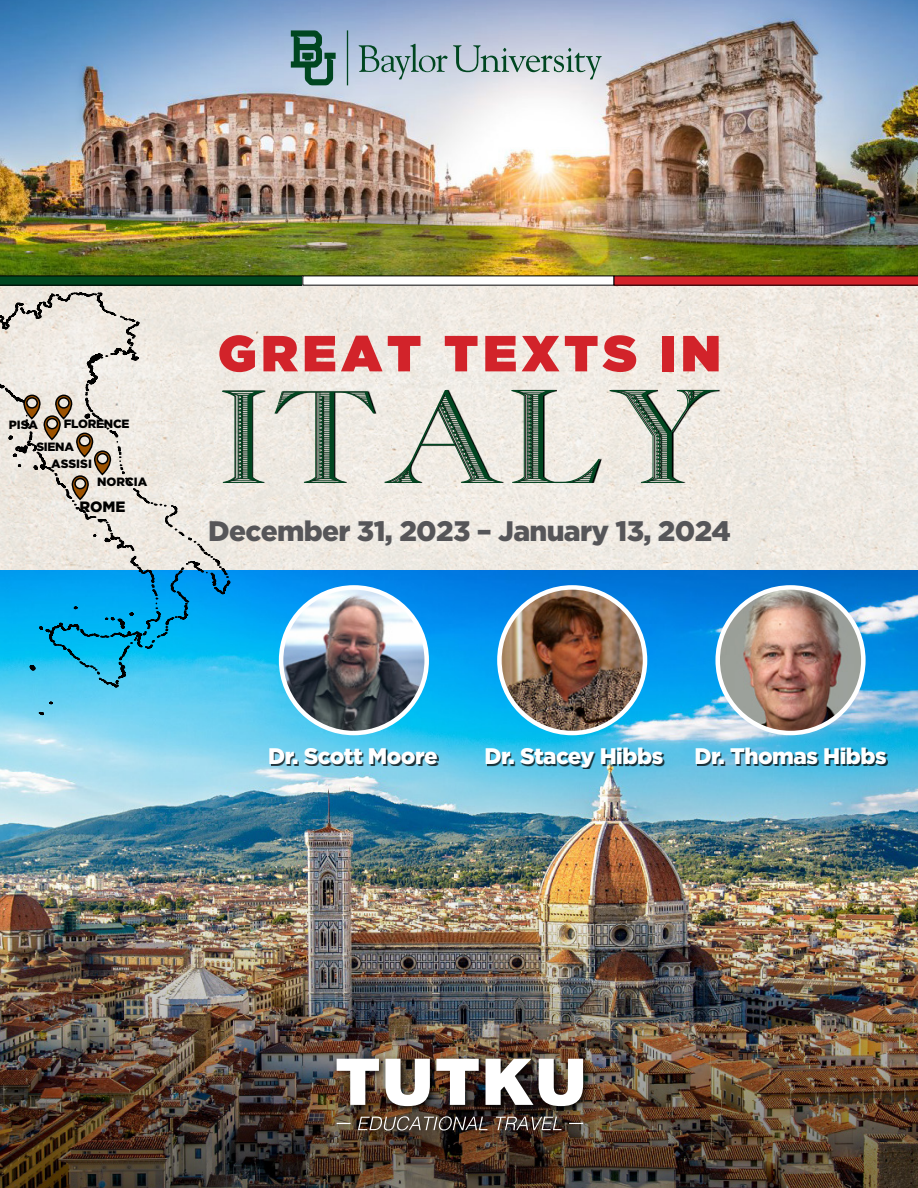
<style>
.page{position:relative;width:918px;height:1188px;background:#fff}
.page>*{position:absolute;margin:0;border:0;box-sizing:border-box;transform-origin:0 0}
.t1{font:130.05px "Kudos Kaps One NF";letter-spacing:-.01em;color:#004620}
.t2{font:900 50.7px "Gotham";letter-spacing:.1em;color:#d2232a}
.t3{font:900 28.2px "Gotham";letter-spacing:-.025em;color:#565659}
.t4{font:900 22.5px "Gotham";letter-spacing:-.025em;color:#fff}
.t5{font:900 15px "Gotham";color:#000}
.t6{font:900 12px/22.6px "Gotham";letter-spacing:-.015em;color:#000}
</style>
<div class="page">
<img style="left:0;top:0;width:918px;height:571px">
<img style="left:0;top:571px;width:918px;height:297px">
<div style="left:271px;top:749px;width:168px;height:17px;background:#000;opacity:.75"></div>
<div style="left:487px;top:749px;width:177px;height:20px;background:#000;opacity:.75"></div>
<div style="left:697px;top:749px;width:191px;height:17px;background:#000;opacity:.75"></div>
<img style="left:0;top:868px;width:918px;height:320px">
<div style="left:332px;top:1055px;width:260px;height:84px;background:#000;opacity:.75"></div>
<svg style="left:337px;top:1059px;width:42px;height:46px"></svg>
<svg style="left:385px;top:1059px;width:45px;height:47px"></svg>
<svg style="left:436px;top:1059px;width:43px;height:46px"></svg>
<svg style="left:486px;top:1059px;width:47px;height:46px"></svg>
<svg style="left:539px;top:1059px;width:44px;height:47px"></svg>
<svg style="left:358px;top:1116px;width:130px;height:15px;background:#625850"></svg>
<svg style="left:496px;top:1117px;width:66px;height:13px"></svg>
<svg style="left:337px;top:1123px;width:14px;height:1px"></svg>
<svg style="left:569px;top:1123px;width:14px;height:1px"></svg>
<svg style="left:230px;top:390px;width:490px;height:93px;background:#cfcbc4"></svg>
<svg style="left:0;top:292px;width:230px;height:396px;background:#a3cdd9"></svg>
<svg style="left:347px;top:30px;width:255px;height:55px;background:#b0bfcb"></svg>
<svg style="left:291px;top:30px;width:45px;height:55px;background:#588580"></svg>
<svg style="left:0;top:276px;width:303px;height:9px;background:#00401d"></svg>
<div style="left:303px;top:276px;width:311px;height:9px;background:#fff"></div>
<svg style="left:614px;top:276px;width:304px;height:9px;background:#bf1f26"></svg>
<img style="left:281px;top:587px;width:146px;height:146px;border-radius:73px">
<div style="left:279px;top:585px;width:150px;height:150px;border:4px solid #fff;border-radius:50%"></div>
<img style="left:499px;top:587px;width:146px;height:146px;border-radius:73px">
<div style="left:497px;top:585px;width:150px;height:150px;border:4px solid #fff;border-radius:50%"></div>
<img style="left:718px;top:587px;width:145px;height:146px;border-radius:73px">
<div style="left:715px;top:585px;width:151px;height:150px;border:4px solid #fff;border-radius:50%"></div>
<p class="t6" style="left:36px;top:412px;width:95px;text-indent:27px">FLORENCE<br>SIENA</p>
<p class="t6" style="left:9px;top:414px;width:31px">PISA</p>
<p class="t6" style="left:51px;top:452px;width:42px">ASSISI</p>
<p class="t6" style="left:97px;top:470px;width:52px">NORCIA</p>
<p class="t5" style="left:79px;top:497px;width:48px">ROME</p>
<h2 class="t2" style="left:218px;top:317px;width:504px">GREAT TEXTS IN</h2>
<h1 class="t1" style="left:216px;top:353px;width:508px">ITALY</h1>
<p class="t3" style="left:208px;top:511px;width:524px">December 31, 2023 – January 13, 2024</p>
<p class="t4" style="left:268px;top:740px;width:171px">Dr. Scott Moore</p>
<p class="t4" style="left:484px;top:740px;width:180px">Dr. Stacey Hibbs</p>
<p class="t4" style="left:694px;top:740px;width:194px">Dr. Thomas Hibbs</p>
</div>
